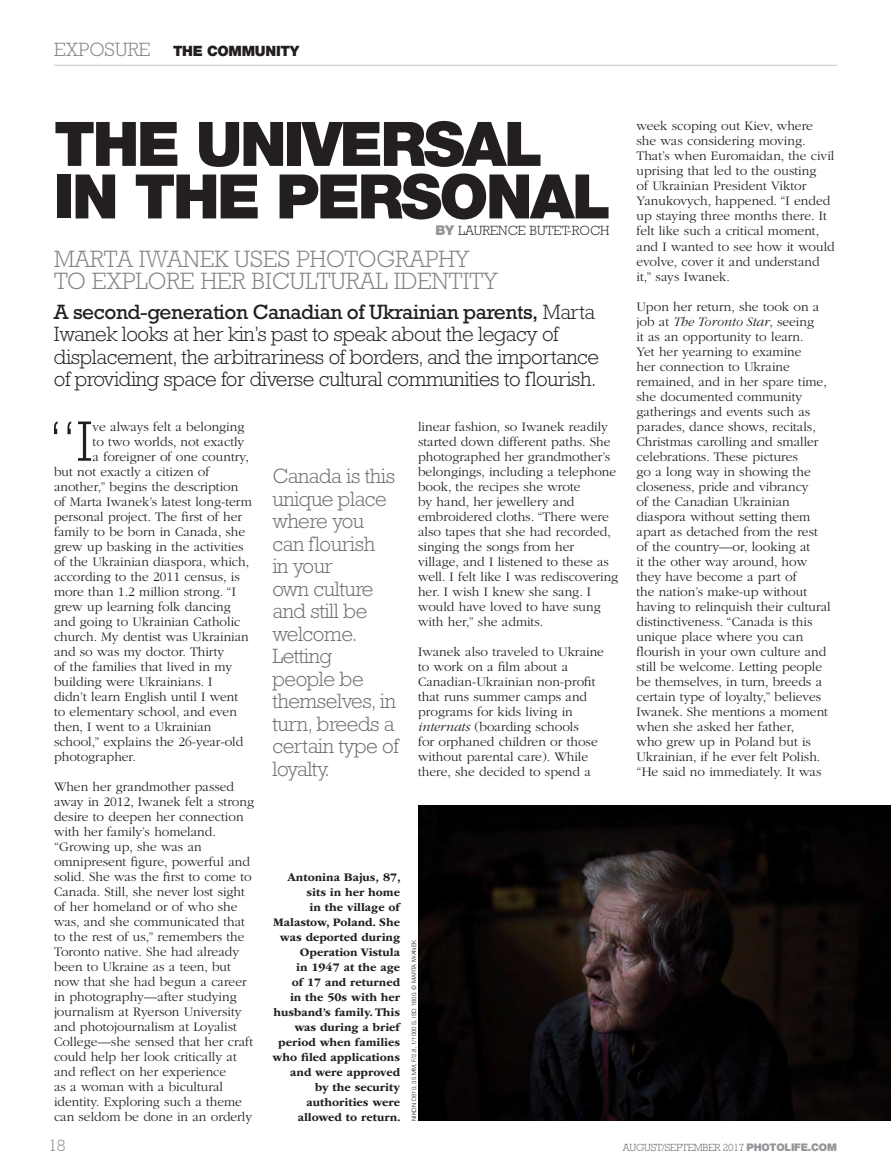
<style>
.page{position:relative;width:891px;height:1175px;background:#fff}
.page>*{position:absolute;margin:0;border:0;box-sizing:border-box;transform-origin:0 0}
.t1{font:900 61.5px/52.5px "Helvetica Neue LT Std";letter-spacing:-.04em;color:#231f20}
.t2{font:300 57.75px "Rockwell Std";color:#231f20}
.t3{font:300 24px/22.5px "Rockwell Std";color:#808285}
.t4{font:300 21px/22.5px "Rockwell Std";letter-spacing:-.02em;color:#231f20}
.t5{font:300 21px/22.5px "Rockwell Std";letter-spacing:-.02em;color:#6d6e71}
.t6{font:300 19.5px "Rockwell Std";color:#808285}
.t7{font:300 16.5px "Rockwell Std";color:#808285}
.t8{font:900 14.25px "Helvetica Neue LT Std";letter-spacing:-.02em;color:#231f20}
.t9{font:300 13.5px/15px "ITC Garamond Std";color:#231f20}
.t10{font:300 13.5px "Rockwell Std";color:#231f20}
.t11{font:700 12px/15px "ITC Garamond Std";color:#231f20;text-align:right}
.t12{font:300 10.5px "Rockwell Std";letter-spacing:-.02em;color:#636466}
.t13{font:300 6px "Helvetica Neue LT Std";color:#231f20}
.s1{font-family:"Helvetica Neue LT Std";font-weight:900;color:#939598}
.s2{font-weight:400}
.s3{font-style:italic}
</style>
<div class="page">
<hr style="left:54px;top:65px;width:783px;height:1px;background:#c7c8ca">
<img style="left:418px;top:805px;width:473px;height:315px">
<h3 class="t6" style="left:54px;top:38px;width:98px">EXPOSURE</h3>
<p class="t8" style="left:173px;top:42px;width:128px">THE COMMUNITY</p>
<h1 class="t1" style="left:54px;top:117px;width:558px">THE UNIVERSAL<br>IN THE PERSONAL</h1>
<p class="t10" style="left:436px;top:223px;width:175px"><span class="s1">BY</span> LAURENCE BUTET-ROCH</p>
<h3 class="t3" style="left:54px;top:247px;width:445px">MARTA IWANEK USES PHOTOGRAPHY<br>TO EXPLORE HER BICULTURAL IDENTITY</h3>
<p class="t4" style="left:54px;top:300px;width:547px"><span class="s2">A second-generation Canadian of Ukrainian parents,</span> Marta Iwanek looks at her kin’s past to speak about the legacy of displacement, the arbitrariness of borders, and the importance of providing space for diverse cultural communities to flourish.</p>
<h2 class="t2" style="left:49px;top:408px;width:45px">“I</h2>
<p class="t9" style="left:93px;top:419px;width:153px">ve always felt a belonging</p>
<p class="t9" style="left:93px;top:434px;width:153px">to two worlds, not exactly</p>
<p class="t9" style="left:93px;top:449px;width:158px">a foreigner of one country,</p>
<p class="t9" style="left:54px;top:464px;width:157px">but not exactly a citizen of</p>
<p class="t9" style="left:54px;top:479px;width:186px">another,” begins the description</p>
<p class="t9" style="left:54px;top:494px;width:199px">of Marta Iwanek’s latest long-term</p>
<p class="t9" style="left:54px;top:509px;width:190px">personal project. The first of her</p>
<p class="t9" style="left:54px;top:524px;width:193px">family to be born in Canada, she</p>
<p class="t9" style="left:54px;top:539px;width:191px">grew up basking in the activities</p>
<p class="t9" style="left:54px;top:554px;width:197px">of the Ukrainian diaspora, which,</p>
<p class="t9" style="left:54px;top:569px;width:187px">according to the 2011 census, is</p>
<p class="t9" style="left:54px;top:584px;width:184px">more than 1.2 million strong. “I</p>
<p class="t9" style="left:54px;top:599px;width:178px">grew up learning folk dancing</p>
<p class="t9" style="left:54px;top:614px;width:188px">and going to Ukrainian Catholic</p>
<p class="t9" style="left:54px;top:629px;width:196px">church. My dentist was Ukrainian</p>
<p class="t9" style="left:54px;top:644px;width:172px">and so was my doctor. Thirty</p>
<p class="t9" style="left:54px;top:659px;width:180px">of the families that lived in my</p>
<p class="t9" style="left:54px;top:674px;width:160px">building were Ukrainians. I</p>
<p class="t9" style="left:54px;top:689px;width:186px">didn’t learn English until I went</p>
<p class="t9" style="left:54px;top:704px;width:184px">to elementary school, and even</p>
<p class="t9" style="left:54px;top:719px;width:159px">then, I went to a Ukrainian</p>
<p class="t9" style="left:54px;top:734px;width:191px">school,” explains the 26-year-old</p>
<p class="t9" style="left:54px;top:749px;width:84px">photographer.</p>
<p class="t9" style="left:54px;top:779px;width:202px">When her grandmother passed away in 2012, Iwanek felt a strong desire to deepen her connection with her family’s homeland. “Growing up, she was an omnipresent figure, powerful and solid. She was the first to come to<br>Canada. Still, she never lost sight of her homeland or of who she was, and she communicated that to the rest of us,” remembers the<br>Toronto native. She had already been to Ukraine as a teen, but now that she had begun a career in photography—after studying journalism at Ryerson University and photojournalism at Loyalist<br>College—she sensed that her craft could help her look critically at and reflect on her experience<br>as a woman with a bicultural identity. Exploring such a theme can seldom be done in an orderly</p>
<h3 class="t5" style="left:272px;top:465px;width:128px">Canada is this unique place where you can flourish<br>in your<br>own culture and still be welcome.<br>Letting people be themselves, in turn, breeds a certain type of loyalty.</h3>
<p class="t9" style="left:418px;top:419px;width:202px">linear fashion, so Iwanek readily started down different paths. She photographed her grandmother’s belongings, including a telephone book, the recipes she wrote<br>by hand, her jewellery and embroidered cloths. “There were also tapes that she had recorded, singing the songs from her village, and I listened to these as well. I felt like I was rediscovering her. I wish I knew she sang. I would have loved to have sung with her,” she admits.</p>
<p class="t9" style="left:418px;top:644px;width:187px">Iwanek also traveled to Ukraine to work on a film about a<br>Canadian-Ukrainian non-profit that runs summer camps and programs for kids living in <span class="s3">internats</span> (boarding schools<br>for orphaned children or those without parental care). While there, she decided to spend a</p>
<p class="t11" style="left:273px;top:869px;width:130px">Antonina Bajus, 87, sits in her home<br>in the village of<br>Malastow, Poland. She was deported during<br>Operation Vistula<br>in 1947 at the age<br>of 17 and returned<br>in the 50s with her husband’s family. This was during a brief period when families who filed applications and were approved<br>by the security authorities were allowed to return.</p>
<p class="t13" style="left:410px;top:1120px;width:183px;rotate:-90deg">NIKON D810, 35 MM, F/2.8, 1/1000 S, ISO 1600. © MARTA IWANEK</p>
<p class="t9" style="left:637px;top:119px;width:200px">week scoping out Kiev, where she was considering moving.<br>That’s when Euromaidan, the civil uprising that led to the ousting<br>of Ukrainian President Viktor<br>Yanukovych, happened. “I ended up staying three months there. It felt like such a critical moment, and I wanted to see how it would evolve, cover it and understand it,” says Iwanek.</p>
<p class="t9" style="left:637px;top:299px;width:196px">Upon her return, she took on a job at <span class="s3">The Toronto Star</span>, seeing<br>it as an opportunity to learn.<br>Yet her yearning to examine<br>her connection to Ukraine remained, and in her spare time, she documented community gatherings and events such as parades, dance shows, recitals,<br>Christmas carolling and smaller celebrations. These pictures<br>go a long way in showing the closeness, pride and vibrancy<br>of the Canadian Ukrainian diaspora without setting them apart as detached from the rest of the country—or, looking at<br>it the other way around, how they have become a part of<br>the nation’s make-up without having to relinquish their cultural distinctiveness. “Canada is this unique place where you can flourish in your own culture and still be welcome. Letting people be themselves, in turn, breeds a certain type of loyalty,” believes<br>Iwanek. She mentions a moment when she asked her father,<br>who grew up in Poland but is<br>Ukrainian, if he ever felt Polish. “He said no immediately. It was</p>
<p class="t7" style="left:49px;top:1136px;width:19px">18</p>
<p class="t12" style="left:623px;top:1141px;width:216px">AUGUST/SEPTEMBER 2017 <span class="s1">PHOTOLIFE.COM</span></p>
</div>
